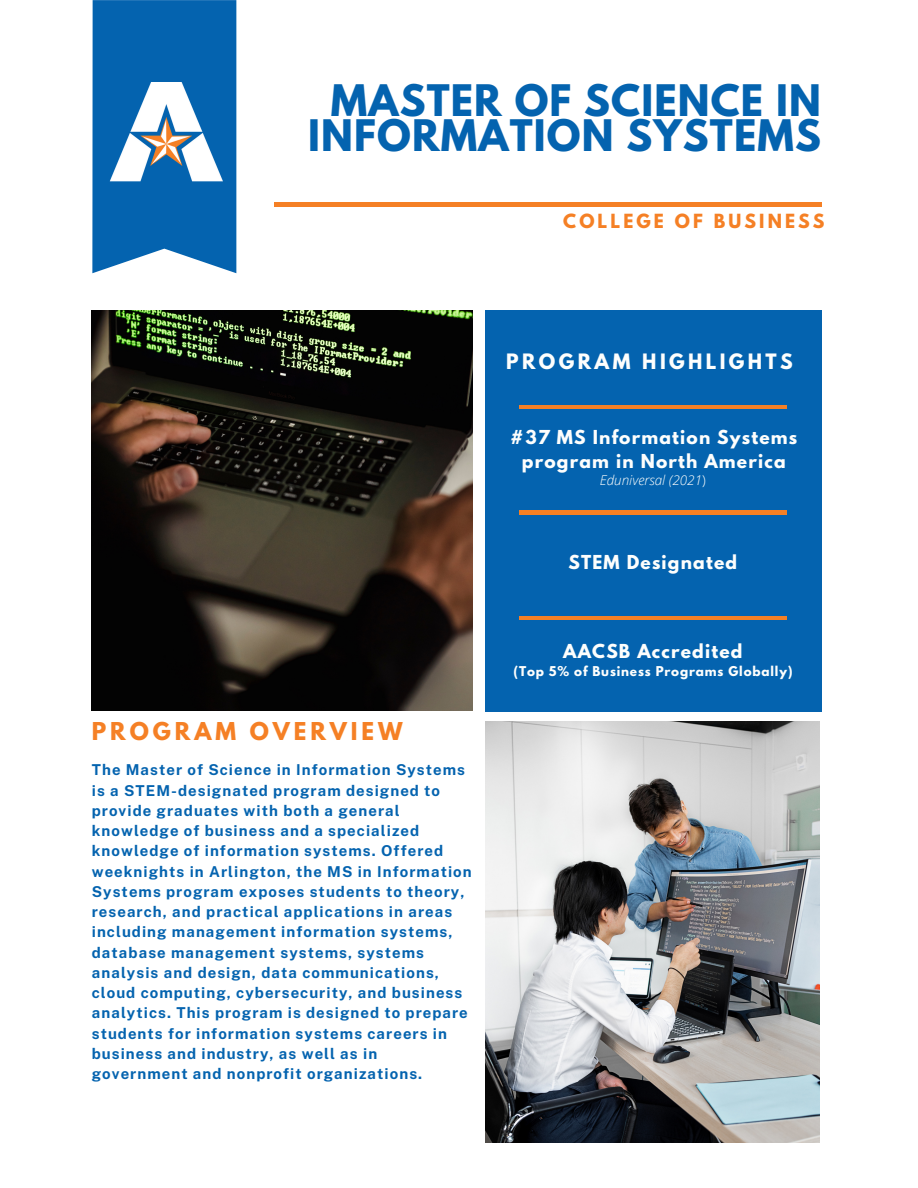
<style>
.page{position:relative;width:918px;height:1188px;background:#fff}
.page>*{position:absolute;margin:0;border:0;box-sizing:border-box;transform-origin:0 0}
.t1{font:700 38.55px/34.8px "League Spartan";letter-spacing:.03em;color:#0463af;text-align:center}
.t2{font:700 21.75px "League Spartan";letter-spacing:.18em;color:#f58025}
.t3{font:700 18.75px "League Spartan";letter-spacing:.18em;color:#fdfefd}
.t4{font:700 17.25px "League Spartan";letter-spacing:.18em;color:#f58025}
.t5{font:700 17.1px/23.7px "League Spartan";letter-spacing:.07em;color:#fdfefd;text-align:center}
.t6{font:700 15px/20.2px "Public Sans";letter-spacing:.07em;color:#0463af}
.t7{font:italic 300 13.5px "Open Sans";color:#fdfefd}
.t8{font:700 12px "League Spartan";letter-spacing:.07em;color:#fdfefd}
.s1{font-style:normal}
</style>
<div class="page">
<svg style="left:92px;top:0;width:144px;height:273px;background:#176fb5"></svg>
<hr style="left:274px;top:203px;width:548px;height:3px;background:#f58025">
<img style="left:92px;top:310px;width:380px;height:401px">
<div style="left:486px;top:310px;width:336px;height:402px;background:#0463af"></div>
<hr style="left:519px;top:405px;width:268px;height:4px;background:#f58025">
<hr style="left:519px;top:511px;width:268px;height:3px;background:#f58025">
<hr style="left:519px;top:616px;width:268px;height:3px;background:#f58025">
<img style="left:486px;top:722px;width:334px;height:421px">
<img style="left:92px;top:83px;width:145px;height:108px">
<p class="t1" style="left:308px;top:88px;width:514px">MASTER OF SCIENCE IN<br>INFORMATION SYSTEMS</p>
<p class="t4" style="left:563px;top:212px;width:263px">COLLEGE OF BUSINESS</p>
<p class="t3" style="left:506px;top:352px;width:288px">PROGRAM HIGHLIGHTS</p>
<p class="t5" style="left:510px;top:427px;width:289px">#37 MS Information Systems program in North America</p>
<p class="t7" style="left:600px;top:471px;width:108px">Eduniversal (2021<span class="s1">)</span></p>
<p class="t5" style="left:569px;top:553px;width:170px">STEM Designated</p>
<p class="t2" style="left:92px;top:720px;width:312px">PROGRAM OVERVIEW</p>
<p class="t6" style="left:92px;top:760px;width:381px">The Master of Science in Information Systems is a STEM-designated program designed to provide graduates with both a general knowledge of business and a specialized knowledge of information systems. Offered weeknights in Arlington, the MS in Information Systems program exposes students to theory, research, and practical applications in areas including management information systems, database management systems, systems analysis and design, data communications, cloud computing, cybersecurity, and business analytics. This program is designed to prepare students for information systems careers in business and industry, as well as in government and nonprofit organizations.</p>
<p class="t5" style="left:563px;top:642px;width:181px">AACSB Accredited</p>
<p class="t8" style="left:513px;top:665px;width:281px">(Top 5% of Business Programs Globally)</p>
</div>
